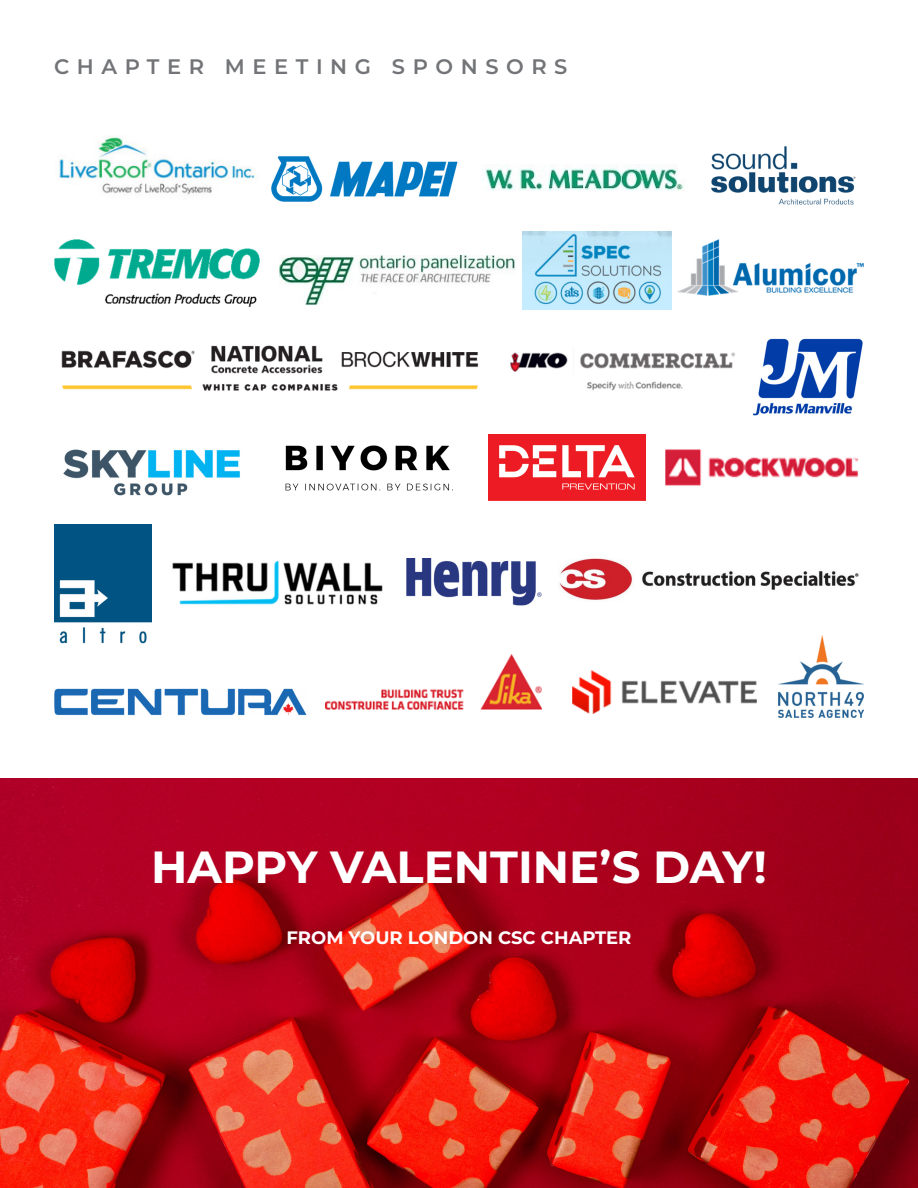
<style>
.page{position:relative;width:918px;height:1188px;background:#fff}
.page>*{position:absolute;margin:0;border:0;box-sizing:border-box;transform-origin:0 0}
.t1{font:700 45px "Montserrat";color:#fff}
.t2{font:600 21px "Montserrat";letter-spacing:.36em;color:#727477}
.t3{font:700 18px "Montserrat";color:#fff}
</style>
<div class="page">
<img style="left:59px;top:137px;width:196px;height:58px">
<img style="left:172px;top:560px;width:211px;height:45px">
<img style="left:482px;top:164px;width:202px;height:27px">
<img style="left:279px;top:255px;width:237px;height:50px">
<img style="left:325px;top:655px;width:217px;height:54px">
<img style="left:573px;top:670px;width:183px;height:44px">
<img style="left:678px;top:240px;width:186px;height:55px">
<img style="left:510px;top:352px;width:226px;height:39px">
<img style="left:63px;top:449px;width:177px;height:47px">
<img style="left:61px;top:345px;width:418px;height:46px">
<img style="left:285px;top:445px;width:168px;height:46px">
<img style="left:488px;top:434px;width:157px;height:67px">
<img style="left:778px;top:636px;width:86px;height:82px">
<img style="left:753px;top:338px;width:110px;height:77px">
<img style="left:54px;top:240px;width:205px;height:67px">
<img style="left:559px;top:557px;width:300px;height:44px">
<img style="left:666px;top:449px;width:193px;height:37px">
<img style="left:522px;top:231px;width:150px;height:79px">
<img style="left:54px;top:525px;width:97px;height:119px">
<img style="left:271px;top:157px;width:187px;height:44px">
<img style="left:406px;top:558px;width:136px;height:47px">
<img style="left:54px;top:688px;width:253px;height:28px">
<img style="left:711px;top:146px;width:145px;height:59px">
<img style="left:0;top:779px;width:918px;height:409px">
<p class="t2" style="left:54px;top:52px;width:515px">CHAPTER MEETING SPONSORS</p>
<p class="t1" style="left:151px;top:834px;width:617px">HAPPY VALENTINE’S DAY!</p>
<p class="t3" style="left:286px;top:925px;width:347px">FROM YOUR LONDON CSC CHAPTER</p>
</div>
